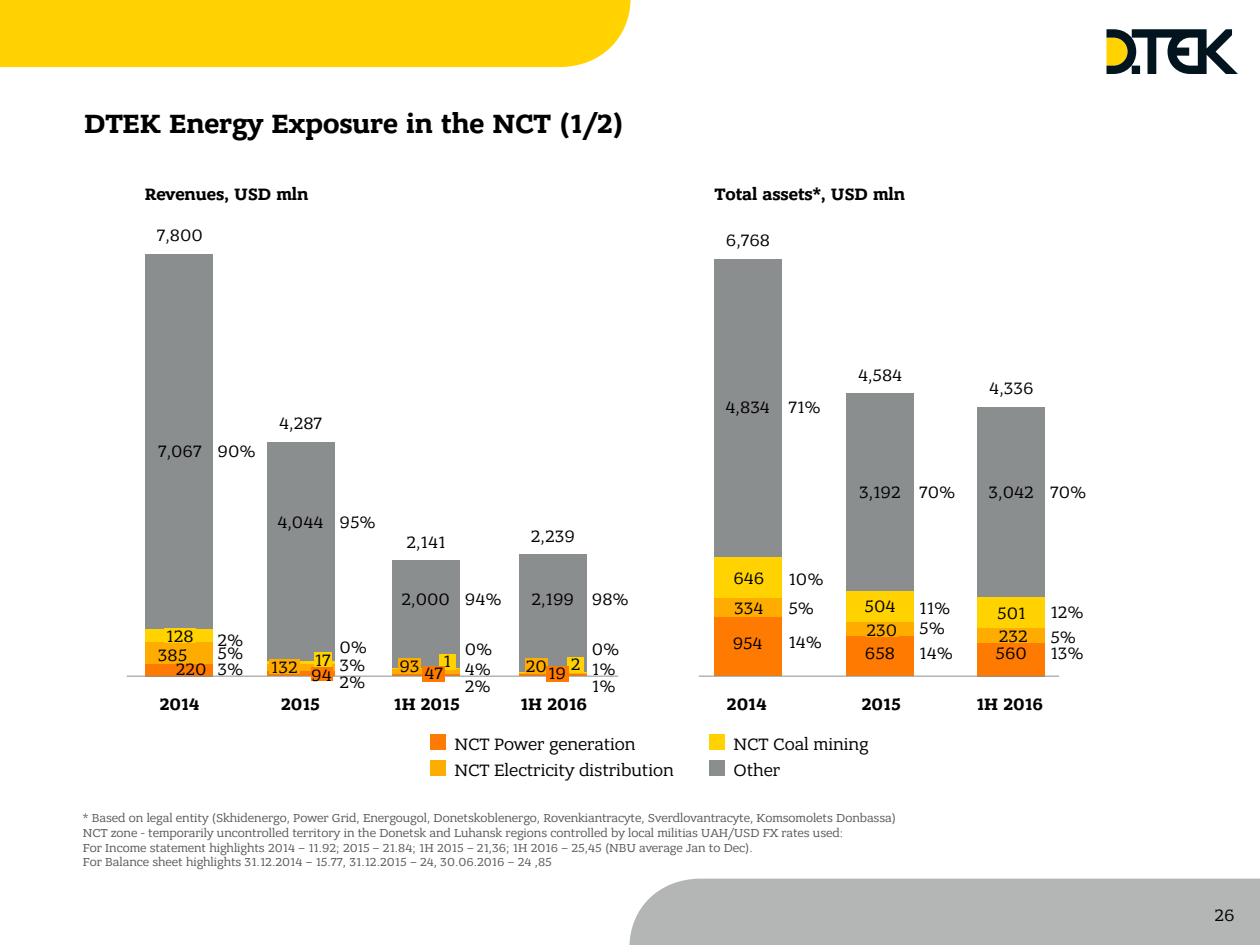
<style>
.page{position:relative;width:1260px;height:945px;background:#fff}
.page>*{position:absolute;margin:0;border:0;box-sizing:border-box;transform-origin:0 0}
.t1{font:700 28px "Bandera Pro";color:#000}
.t2{font:17.5px/25.9px "Bandera Pro";color:#000}
.t3{font:700 17.5px "Bandera Pro";color:#000}
.t4{font:12.25px/14.7px "Bandera Pro";color:#575756}
</style>
<div class="page">
<div style="left:629px;top:879px;width:631px;height:66px;background:#b3b6b5"></div>
<svg style="left:1107px;top:29px;width:131px;height:45px"></svg>
<div style="left:0;top:0;width:631px;height:67px;background:#ffd200"></div>
<div style="left:146px;top:254px;width:67px;height:375px;background:#8b8e8f"></div>
<div style="left:267px;top:442px;width:67px;height:220px;background:#8b8e8f"></div>
<div style="left:392px;top:560px;width:68px;height:108px;background:#8b8e8f"></div>
<div style="left:519px;top:554px;width:68px;height:118px;background:#8b8e8f"></div>
<div style="left:146px;top:629px;width:67px;height:14px;background:#ffd200"></div>
<hr style="left:267px;top:662px;width:67px;height:2px;background:#ffd200">
<hr style="left:392px;top:668px;width:68px;height:1px;background:#ffd200">
<hr style="left:519px;top:672px;width:68px;height:1px;background:#ffd200">
<div style="left:146px;top:643px;width:67px;height:21px;background:#ffac00"></div>
<svg style="left:267px;top:664px;width:67px;height:7px"></svg>
<div style="left:392px;top:669px;width:68px;height:6px;background:#ffac00"></div>
<hr style="left:519px;top:673px;width:68px;height:2px;background:#ffac00">
<div style="left:146px;top:664px;width:67px;height:12px;background:#ff7a00"></div>
<div style="left:267px;top:671px;width:67px;height:5px;background:#ff7a00"></div>
<hr style="left:392px;top:675px;width:68px;height:1px;background:#ff7a00">
<hr style="left:519px;top:675px;width:68px;height:1px;background:#ff7a00">
<div style="left:714px;top:259px;width:68px;height:298px;background:#8b8e8f"></div>
<div style="left:847px;top:393px;width:67px;height:199px;background:#8b8e8f"></div>
<div style="left:978px;top:407px;width:67px;height:191px;background:#8b8e8f"></div>
<div style="left:714px;top:557px;width:68px;height:41px;background:#ffd200"></div>
<div style="left:847px;top:591px;width:67px;height:31px;background:#ffd200"></div>
<div style="left:978px;top:598px;width:67px;height:31px;background:#ffd200"></div>
<div style="left:714px;top:598px;width:68px;height:20px;background:#ffac00"></div>
<div style="left:847px;top:622px;width:67px;height:15px;background:#ffac00"></div>
<div style="left:978px;top:629px;width:67px;height:14px;background:#ffac00"></div>
<div style="left:714px;top:618px;width:68px;height:58px;background:#ff7a00"></div>
<div style="left:847px;top:637px;width:67px;height:39px;background:#ff7a00"></div>
<div style="left:978px;top:643px;width:67px;height:33px;background:#ff7a00"></div>
<div style="left:430px;top:735px;width:15px;height:15px;background:#ff7a00"></div>
<div style="left:709px;top:735px;width:16px;height:15px;background:#ffd200"></div>
<div style="left:430px;top:760px;width:15px;height:16px;background:#ffac00"></div>
<div style="left:709px;top:760px;width:16px;height:16px;background:#8b8e8f"></div>
<hr style="left:127px;top:676px;width:491px;height:1px;background:#8b8e8f">
<hr style="left:699px;top:676px;width:360px;height:1px;background:#8b8e8f">
<div style="left:269px;top:660px;width:30px;height:14px;background:#ffac00"></div>
<div style="left:398px;top:659px;width:23px;height:15px;background:#ffac00"></div>
<div style="left:525px;top:659px;width:23px;height:15px;background:#ffac00"></div>
<div style="left:311px;top:668px;width:21px;height:13px;background:#ff7a00"></div>
<div style="left:314px;top:653px;width:17px;height:14px;background:#ffd200"></div>
<div style="left:439px;top:654px;width:16px;height:16px;background:#ffd200"></div>
<div style="left:568px;top:657px;width:16px;height:16px;background:#ffd200"></div>
<div style="left:422px;top:666px;width:23px;height:16px;background:#ff7a00"></div>
<div style="left:546px;top:666px;width:22px;height:16px;background:#ff7a00"></div>
<h1 class="t1" style="left:84px;top:106px;width:541px">DTEK Energy Exposure in the NCT (1/2)</h1>
<h2 class="t3" style="left:145px;top:184px;width:165px">Revenues, USD mln</h2>
<h2 class="t3" style="left:715px;top:184px;width:192px">Total assets*, USD mln</h2>
<h2 class="t2" style="left:157px;top:223px;width:48px">7,800</h2>
<h2 class="t2" style="left:726px;top:227px;width:46px">6,768</h2>
<h2 class="t2" style="left:158px;top:438px;width:99px">7,067 90%</h2>
<h2 class="t2" style="left:279px;top:411px;width:44px">4,287</h2>
<h2 class="t2" style="left:166px;top:623px;width:29px">128</h2>
<h2 class="t2" style="left:218px;top:627px;width:27px">2%</h2>
<h2 class="t2" style="left:158px;top:642px;width:31px">385</h2>
<h2 class="t2" style="left:176px;top:646px;width:69px;line-height:15.9px;text-align:right">5%<br>220 3%</h2>
<h2 class="t2" style="left:277px;top:509px;width:48px">4,044</h2>
<h2 class="t2" style="left:340px;top:509px;width:38px">95%</h2>
<h2 class="t2" style="left:406px;top:530px;width:41px">2,141</h2>
<h2 class="t2" style="left:531px;top:523px;width:46px">2,239</h2>
<h2 class="t2" style="left:465px;top:586px;width:38px">94%</h2>
<h2 class="t2" style="left:592px;top:586px;width:38px">98%</h2>
<h2 class="t2" style="left:402px;top:586px;width:50px">2,000</h2>
<h2 class="t2" style="left:531px;top:586px;width:44px">2,199</h2>
<h2 class="t2" style="left:340px;top:638px;width:29px;line-height:17.7px">0%<br>3%</h2>
<h2 class="t2" style="left:465px;top:636px;width:29px">0%</h2>
<h2 class="t2" style="left:592px;top:636px;width:29px">0%</h2>
<h2 class="t2" style="left:315px;top:647px;width:17px">17</h2>
<h2 class="t2" style="left:444px;top:649px;width:9px">1</h2>
<h2 class="t2" style="left:571px;top:651px;width:11px">2</h2>
<h2 class="t2" style="left:271px;top:654px;width:28px">132</h2>
<h2 class="t2" style="left:399px;top:653px;width:22px">93</h2>
<h2 class="t2" style="left:526px;top:653px;width:23px">20</h2>
<h2 class="t2" style="left:311px;top:662px;width:22px">94</h2>
<h2 class="t2" style="left:465px;top:657px;width:28px">4%</h2>
<h2 class="t2" style="left:592px;top:657px;width:25px">1%</h2>
<h2 class="t2" style="left:425px;top:660px;width:20px">47</h2>
<h2 class="t2" style="left:548px;top:660px;width:19px">19</h2>
<h2 class="t2" style="left:340px;top:670px;width:27px">2%</h2>
<h2 class="t2" style="left:465px;top:673px;width:27px">2%</h2>
<h2 class="t2" style="left:592px;top:673px;width:25px">1%</h2>
<h2 class="t2" style="left:726px;top:395px;width:46px">4,834</h2>
<h2 class="t2" style="left:788px;top:395px;width:34px">71%</h2>
<h2 class="t2" style="left:858px;top:362px;width:46px">4,584</h2>
<h2 class="t2" style="left:989px;top:376px;width:46px">4,336</h2>
<h2 class="t2" style="left:859px;top:479px;width:43px">3,192</h2>
<h2 class="t2" style="left:989px;top:479px;width:47px">3,042</h2>
<h2 class="t2" style="left:919px;top:479px;width:38px">70%</h2>
<h2 class="t2" style="left:1050px;top:479px;width:38px">70%</h2>
<h2 class="t2" style="left:733px;top:566px;width:33px">646</h2>
<h2 class="t2" style="left:734px;top:595px;width:31px">334</h2>
<h2 class="t2" style="left:733px;top:630px;width:31px">954</h2>
<h2 class="t2" style="left:788px;top:565px;width:37px;line-height:29.2px">10%<br>5%</h2>
<h2 class="t2" style="left:865px;top:594px;width:32px">504</h2>
<h2 class="t2" style="left:919px;top:596px;width:33px">11%</h2>
<h2 class="t2" style="left:1050px;top:600px;width:35px">12%</h2>
<h2 class="t2" style="left:919px;top:615px;width:27px">5%</h2>
<h2 class="t2" style="left:997px;top:600px;width:30px">501</h2>
<h2 class="t2" style="left:867px;top:617px;width:32px">230</h2>
<h2 class="t2" style="left:999px;top:623px;width:30px">232</h2>
<h2 class="t2" style="left:788px;top:630px;width:35px">14%</h2>
<h2 class="t2" style="left:1050px;top:624px;width:27px">5%</h2>
<h2 class="t2" style="left:919px;top:641px;width:35px">14%</h2>
<h2 class="t2" style="left:1050px;top:641px;width:35px">13%</h2>
<h2 class="t2" style="left:865px;top:640px;width:32px">658</h2>
<h2 class="t2" style="left:996px;top:640px;width:33px">560</h2>
<h2 class="t3" style="left:160px;top:694px;width:42px">2014</h2>
<h2 class="t3" style="left:281px;top:694px;width:40px">2015</h2>
<h2 class="t3" style="left:394px;top:693px;width:68px">1Н 2015</h2>
<h2 class="t3" style="left:520px;top:693px;width:68px">1Н 2016</h2>
<h2 class="t3" style="left:727px;top:694px;width:42px">2014</h2>
<h2 class="t3" style="left:862px;top:694px;width:40px">2015</h2>
<h2 class="t3" style="left:976px;top:693px;width:68px">1Н 2016</h2>
<h2 class="t2" style="left:454px;top:732px;width:221px">NCT Power generation<br>NCT Electricity distribution</h2>
<h2 class="t2" style="left:734px;top:732px;width:136px">NCT Coal mining<br>Other</h2>
<p class="t4" style="left:83px;top:811px;width:815px">* Based on legal entity (Skhidenergo, Power Grid, Energougol, Donetskoblenergo, Rovenkiantracyte, Sverdlovantracyte, Komsomolets Donbassa)<br>NCT zone - temporarily uncontrolled territory in the Donetsk and Luhansk regions controlled by local militias UAH/USD FX rates used:<br>For Income statement highlights 2014 – 11.92; 2015 – 21.84; 1H 2015 – 21,36; 1H 2016 – 25,45 (NBU average Jan to Dec).<br>For Balance sheet highlights 31.12.2014 – 15.77, 31.12.2015 – 24, 30.06.2016 – 24 ,85</p>
<h2 class="t2" style="left:1215px;top:902px;width:22px">26</h2>
</div>
